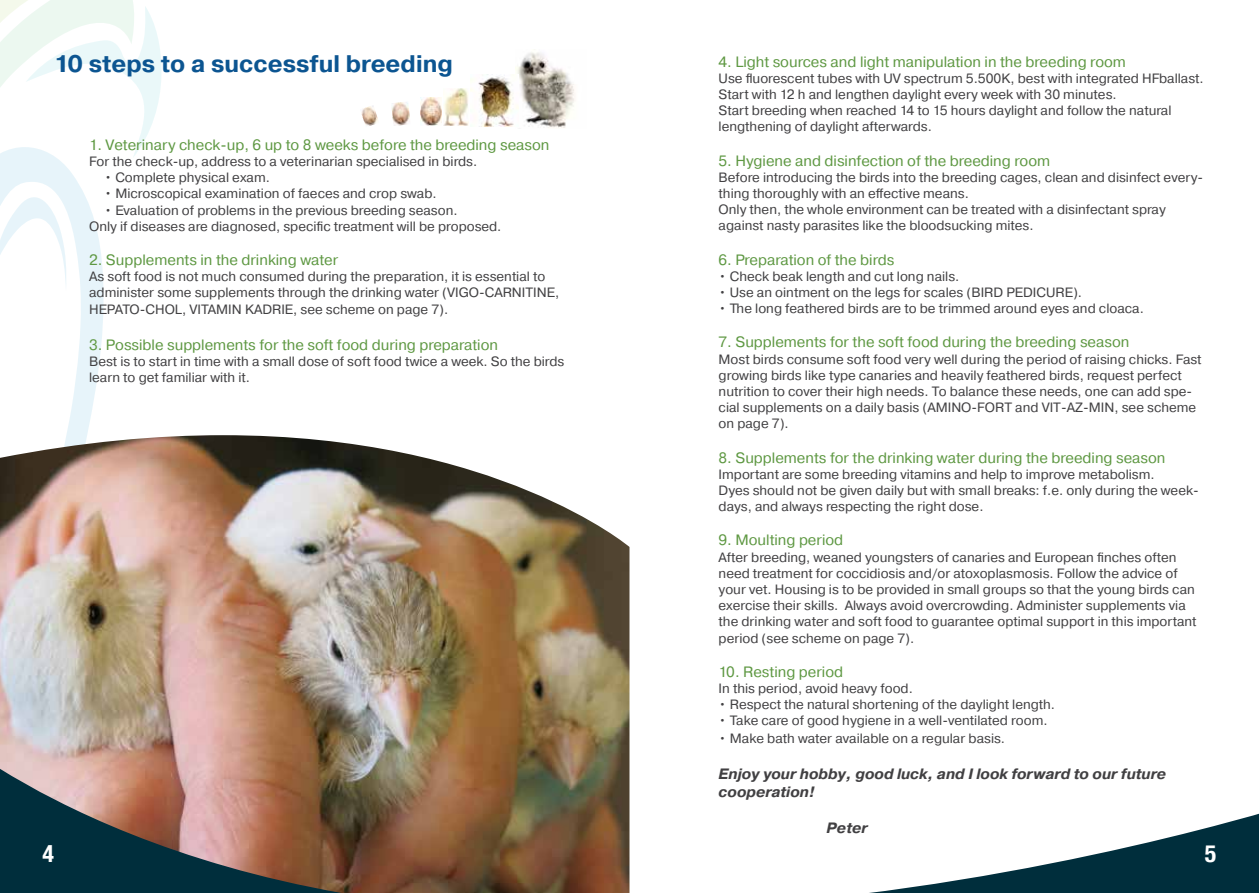
<style>
.page{position:relative;width:1259px;height:893px;background:#fff}
.page>*{position:absolute;margin:0;border:0;box-sizing:border-box;transform-origin:0 0}
.t1{font:700 24px "Pragmatica";color:#0c5591}
.t2{font:700 condensed 24px "Helvetica Neue";color:#fff}
.t3{font:15px "Pragmatica";color:#5e9842}
.t4{font:italic 700 15px/18px "Pragmatica";color:#414042}
.t5{font:13.5px/16.2px "Pragmatica";color:#414042}
</style>
<div class="page">
<svg style="left:66px;top:336px;width:36px;height:99px;fill:#e7f4fa"></svg>
<svg style="left:0;top:0;width:162px;height:336px"></svg>
<svg style="left:629px;top:729px;width:630px;height:164px"></svg>
<img style="left:515px;top:52px;width:60px;height:76px">
<img style="left:470px;top:75px;width:48px;height:51px">
<img style="left:421px;top:97px;width:21px;height:28px">
<img style="left:361px;top:106px;width:17px;height:20px">
<img style="left:392px;top:102px;width:18px;height:24px">
<img style="left:444px;top:88px;width:25px;height:37px">
<img style="left:0;top:435px;width:629px;height:458px">
<h1 class="t1" style="left:54px;top:48px;width:400px">10 steps to a successful breeding</h1>
<p class="t3" style="left:89px;top:135px;width:462px">1. Veterinary check-up, 6 up to 8 weeks before the breeding season</p>
<p class="t5" style="left:89px;top:153px;width:390px">For the check-up, address to a veterinarian specialised in birds.</p>
<p class="t5" style="left:104px;top:170px;width:167px">• Complete physical exam.</p>
<p class="t5" style="left:104px;top:186px;width:334px">• Microscopical examination of faeces and crop swab.</p>
<p class="t5" style="left:89px;top:202px;width:414px;text-indent:15px">• Evaluation of problems in the previous breeding season.<br>Only if diseases are diagnosed, specific treatment will be proposed.</p>
<p class="t3" style="left:89px;top:251px;width:251px">2. Supplements in the drinking water</p>
<p class="t5" style="left:89px;top:269px;width:472px">As soft food is not much consumed during the preparation, it is essential to administer some supplements through the drinking water (VIGO-CARNITINE,<br>HEPATO-CHOL, VITAMIN KADRIE, see scheme on page 7).</p>
<p class="t3" style="left:89px;top:335px;width:410px">3. Possible supplements for the soft food during preparation</p>
<p class="t5" style="left:89px;top:353px;width:477px">Best is to start in time with a small dose of soft food twice a week. So the birds learn to get familiar with it.</p>
<p class="t3" style="left:718px;top:52px;width:409px">4. Light sources and light manipulation in the breeding room</p>
<p class="t5" style="left:718px;top:70px;width:487px">Use fluorescent tubes with UV spectrum 5.500K, best with integrated HFballast.<br>Start with 12 h and lengthen daylight every week with 30 minutes.<br>Start breeding when reached 14 to 15 hours daylight and follow the natural lengthening of daylight afterwards.</p>
<p class="t3" style="left:718px;top:151px;width:333px">5. Hygiene and disinfection of the breeding room</p>
<p class="t5" style="left:718px;top:169px;width:486px">Before introducing the birds into the breeding cages, clean and disinfect every&shy;thing thoroughly with an effective means.<br>Only then, the whole environment can be treated with a disinfectant spray against nasty parasites like the bloodsucking mites.</p>
<p class="t3" style="left:718px;top:250px;width:177px">6. Preparation of the birds</p>
<p class="t5" style="left:718px;top:268px;width:242px">• Check beak length and cut long nails.</p>
<p class="t5" style="left:718px;top:285px;width:365px">• Use an ointment on the legs for scales (BIRD PEDICURE).</p>
<p class="t5" style="left:718px;top:301px;width:427px">• The long feathered birds are to be trimmed around eyes and cloaca.</p>
<p class="t3" style="left:718px;top:333px;width:412px">7. Supplements for the soft food during the breeding season</p>
<p class="t5" style="left:718px;top:351px;width:484px">Most birds consume soft food very well during the period of raising chicks. Fast growing birds like type canaries and heavily feathered birds, request perfect nutrition to cover their high needs. To balance these needs, one can add spe&shy;cial supplements on a daily basis (AMINO-FORT and VIT-AZ-MIN, see scheme on page 7).</p>
<p class="t3" style="left:718px;top:448px;width:448px">8. Supplements for the drinking water during the breeding season</p>
<p class="t5" style="left:718px;top:466px;width:482px">Important are some breeding vitamins and help to improve metabolism.<br>Dyes should not be given daily but with small breaks: f.e. only during the week&shy;days, and always respecting the right dose.</p>
<p class="t3" style="left:718px;top:531px;width:126px">9. Moulting period</p>
<p class="t5" style="left:718px;top:549px;width:479px">After breeding, weaned youngsters of canaries and European finches often need treatment for coccidiosis and/or atoxoplasmosis. Follow the advice of your vet. Housing is to be provided in small groups so that the young birds can exercise their skills. Always avoid overcrowding. Administer supplements via the drinking water and soft food to guarantee optimal support in this important period (see scheme on page 7).</p>
<p class="t3" style="left:718px;top:662px;width:126px">10. Resting period</p>
<p class="t5" style="left:718px;top:681px;width:196px">In this period, avoid heavy food.</p>
<p class="t5" style="left:718px;top:697px;width:338px">• Respect the natural shortening of the daylight length.</p>
<p class="t5" style="left:718px;top:713px;width:330px">• Take care of good hygiene in a well-ventilated room.</p>
<p class="t5" style="left:718px;top:731px;width:288px">• Make bath water available on a regular basis.</p>
<p class="t4" style="left:718px;top:766px;width:449px">Enjoy your hobby, good luck, and I look forward to our future cooperation!</p>
<p class="t4" style="left:826px;top:820px;width:43px">Peter</p>
<h1 class="t2" style="left:42px;top:839px;width:13px">4</h1>
<h1 class="t2" style="left:1205px;top:839px;width:13px">5</h1>
</div>
